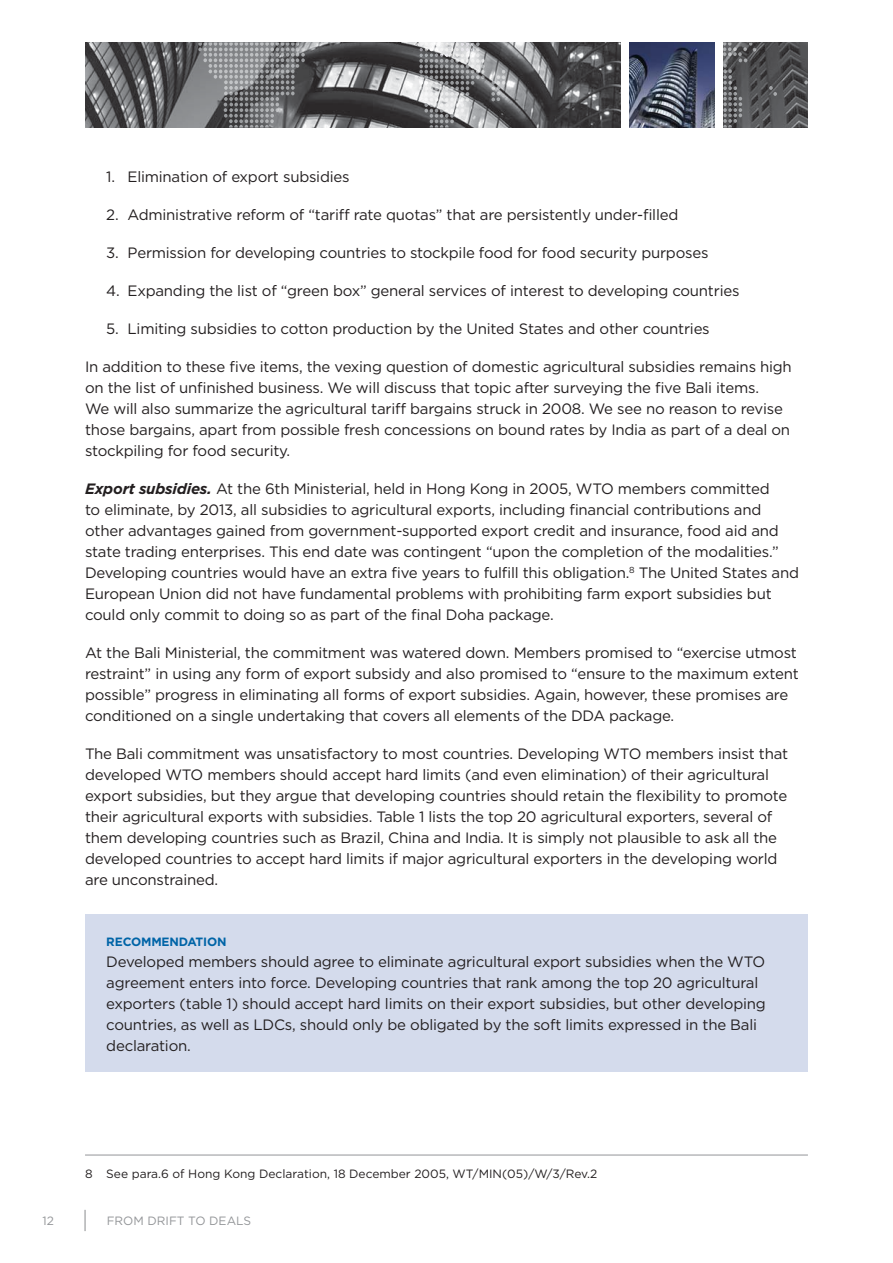
<style>
.page{position:relative;width:893px;height:1263px;background:#fff}
.page>*{position:absolute;margin:0;border:0;box-sizing:border-box;transform-origin:0 0}
.t1{font:15px/21px "Gotham";letter-spacing:-.015em;color:#231f20}
.t2{font:12px "Gotham";color:#231f20}
.t3{font:12px "Gotham";color:#939598}
.t4{font:700 12px "Gotham";letter-spacing:-.015em;color:#0064a7}
.s1{font-weight:700;font-style:italic}
</style>
<div class="page">
<svg style="left:85px;top:1210px;width:1px;height:21px"></svg>
<img style="left:85px;top:43px;width:723px;height:85px">
<svg style="left:491px;top:70px;width:14px;height:31px"></svg>
<svg style="left:804px;top:80px;width:4px;height:4px"></svg>
<svg style="left:769px;top:86px;width:8px;height:10px"></svg>
<svg style="left:723px;top:43px;width:33px;height:85px;background:#5f5f61"></svg>
<svg style="left:414px;top:43px;width:71px;height:85px;background:#8e8f90"></svg>
<svg style="left:198px;top:43px;width:107px;height:85px;background:#7b7d7f"></svg>
<img style="left:419px;top:43px;width:55px;height:14px">
<div style="left:621px;top:40px;width:8px;height:90px;background:#fff"></div>
<div style="left:714px;top:40px;width:9px;height:90px;background:#fff"></div>
<img style="left:629px;top:43px;width:85px;height:85px">
<div style="left:85px;top:915px;width:723px;height:157px;background:#d4dbec"></div>
<hr style="left:85px;top:1155px;width:723px;height:1px;background:#939598">
<p class="t1" style="left:106px;top:167px;width:245px">1. Elimination of export subsidies</p>
<p class="t1" style="left:106px;top:205px;width:574px">2. Administrative reform of “tariff rate quotas” that are persistently under-filled</p>
<p class="t1" style="left:106px;top:243px;width:604px">3. Permission for developing countries to stockpile food for food security purposes</p>
<p class="t1" style="left:106px;top:281px;width:635px">4. Expanding the list of “green box” general services of interest to developing countries</p>
<p class="t1" style="left:106px;top:319px;width:605px">5. Limiting subsidies to cotton production by the United States and other countries</p>
<p class="t1" style="left:85px;top:357px;width:708px">In addition to these five items, the vexing question of domestic agricultural subsidies remains high on the list of unfinished business. We will discuss that topic after surveying the five Bali items.<br>We will also summarize the agricultural tariff bargains struck in 2008. We see no reason to revise those bargains, apart from possible fresh concessions on bound rates by India as part of a deal on stockpiling for food security.</p>
<p class="t1" style="left:85px;top:479px;width:715px"><span class="s1">Export subsidies.</span> At the 6th Ministerial, held in Hong Kong in 2005, WTO members committed<br>to eliminate, by 2013, all subsidies to agricultural exports, including financial contributions and other advantages gained from government-supported export credit and insurance, food aid and state trading enterprises. This end date was contingent “upon the completion of the modalities.” Developing countries would have an extra five years to fulfill this obligation.<sup>8</sup> The United States and European Union did not have fundamental problems with prohibiting farm export subsidies but could only commit to doing so as part of the final Doha package.</p>
<p class="t1" style="left:85px;top:643px;width:715px">At the Bali Ministerial, the commitment was watered down. Members promised to “exercise utmost restraint” in using any form of export subsidy and also promised to “ensure to the maximum extent possible” progress in eliminating all forms of export subsidies. Again, however, these promises are conditioned on a single undertaking that covers all elements of the DDA package.</p>
<p class="t1" style="left:85px;top:744px;width:705px">The Bali commitment was unsatisfactory to most countries. Developing WTO members insist that developed WTO members should accept hard limits (and even elimination) of their agricultural export subsidies, but they argue that developing countries should retain the flexibility to promote their agricultural exports with subsidies. Table 1 lists the top 20 agricultural exporters, several of them developing countries such as Brazil, China and India. It is simply not plausible to ask all the developed countries to accept hard limits if major agricultural exporters in the developing world are unconstrained.</p>
<p class="t4" style="left:106px;top:936px;width:122px">RECOMMENDATION</p>
<p class="t1" style="left:106px;top:952px;width:661px">Developed members should agree to eliminate agricultural export subsidies when the WTO agreement enters into force. Developing countries that rank among the top 20 agricultural exporters (table 1) should accept hard limits on their export subsidies, but other developing countries, as well as LDCs, should only be obligated by the soft limits expressed in the Bali declaration.</p>
<p class="t2" style="left:85px;top:1168px;width:514px">8 See para.6 of Hong Kong Declaration, 18 December 2005, WT/MIN(05)/W/3/Rev.2</p>
<p class="t3" style="left:43px;top:1215px;width:13px">12</p>
<p class="t3" style="left:107px;top:1215px;width:146px">FROM DRIFT TO DEALS</p>
</div>
